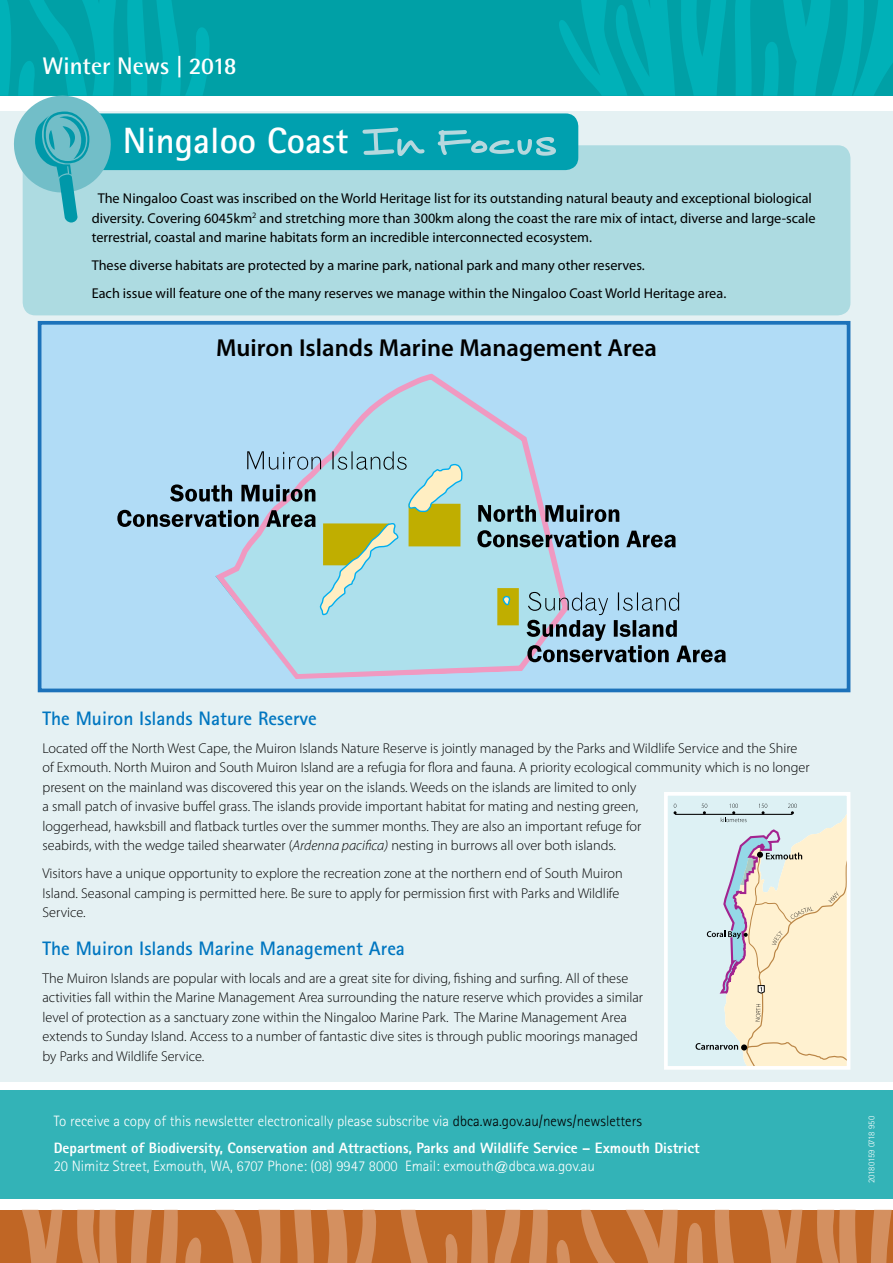
<style>
.page{position:relative;width:893px;height:1263px;background:#fff}
.page>*{position:absolute;margin:0;border:0;box-sizing:border-box;transform-origin:0 0}
.t1{font:700 36.6px "Rotis Sans Serif";color:#fff}
.t2{font:600 24.6px "Myriad Pro";color:#000}
.t3{font:700 24px "Rotis Semi Sans";color:#fff}
.t4{font:700 19.5px "Rotis Sans Serif";color:#0076c0}
.t5{font:800 15px/26.5px "Rotis Sans Serif";color:#fff}
.t6{font:300 15px "Rotis Sans Serif";color:#fff}
.t7{font:300 14.25px/19.5px "Myriad Pro";color:#000}
.t8{font:14.25px/19.5px "Myriad Pro";color:#000}
.t9{font:300 9px "Rotis Sans Serif";color:#fff}
.s1{font-style:italic}
.s2{font-weight:300}
.s3{font-weight:300;color:#000}
</style>
<div class="page">
<div style="left:0;top:1091px;width:893px;height:108px;background:#33b3b7"></div>
<svg style="left:0;top:0;width:893px;height:96px;background:#00a5ab"></svg>
<div style="left:0;top:1210px;width:893px;height:53px;background:#c06625"></div>
<svg style="left:22px;top:1210px;width:870px;height:53px"></svg>
<div style="left:0;top:111px;width:893px;height:971px;background:#e5f1f3"></div>
<div style="left:38px;top:321px;width:812px;height:371px;background:#b1dcf6;border:4px solid #1c72ba"></div>
<svg style="left:376px;top:373px;width:98px;height:29px"></svg>
<svg style="left:332px;top:402px;width:198px;height:49px"></svg>
<svg style="left:117px;top:451px;width:609px;height:228px"></svg>
<svg style="left:695px;top:803px;width:150px;height:262px"></svg>
<div style="left:664px;top:792px;width:186px;height:278px;border:4px solid #fff"></div>
<div style="left:23px;top:145px;width:827px;height:170px;background:#addbe1;border-radius:13px"></div>
<div style="left:23px;top:113px;width:555px;height:57px;background:#00a0af;border-radius:13px"></div>
<svg style="left:11px;top:92px;width:103px;height:130px"></svg>
<svg style="left:362px;top:128px;width:194px;height:28px"></svg>
<h3 class="t3" style="left:43px;top:51px;width:196px">Winter News | 2018</h3>
<h1 class="t1" style="left:123px;top:118px;width:227px">Ningaloo Coast</h1>
<p class="t8" style="left:92px;top:189px;width:725px;text-indent:6px">The Ningaloo Coast was inscribed on the World Heritage list for its outstanding natural beauty and exceptional biological diversity. Covering 6045km<sup>2</sup> and stretching more than 300km along the coast the rare mix of intact, diverse and large-scale terrestrial, coastal and marine habitats form an incredible interconnected ecosystem.</p>
<p class="t8" style="left:92px;top:251px;width:636px;line-height:28px">These diverse habitats are protected by a marine park, national park and many other reserves.<br>Each issue will feature one of the many reserves we manage within the Ningaloo Coast World Heritage area.</p>
<h2 class="t2" style="left:216px;top:332px;width:442px">Muiron Islands Marine Management Area</h2>
<h3 class="t4" style="left:43px;top:706px;width:276px">The Muiron Islands Nature Reserve</h3>
<p class="t7" style="left:43px;top:738px;width:769px">Located off the North West Cape, the Muiron Islands Nature Reserve is jointly managed by the Parks and Wildlife Service and the Shire of Exmouth. North Muiron and South Muiron Island are a refugia for flora and fauna. A priority ecological community which is no longer present on the mainland was discovered this year on the islands. Weeds on the islands are limited to only<br>a small patch of invasive buffel grass. The islands provide important habitat for mating and nesting green,<br>loggerhead, hawksbill and flatback turtles over the summer months. They are also an important refuge for<br>seabirds, with the wedge tailed shearwater (<span class="s1">Ardenna pacifica)</span> nesting in burrows all over both islands.</p>
<p class="t7" style="left:43px;top:863px;width:582px">Visitors have a unique opportunity to explore the recreation zone at the northern end of South Muiron<br>Island. Seasonal camping is permitted here. Be sure to apply for permission first with Parks and Wildlife<br>Service.</p>
<h3 class="t4" style="left:43px;top:936px;width:364px">The Muiron Islands Marine Management Area</h3>
<p class="t7" style="left:43px;top:968px;width:602px">The Muiron Islands are popular with locals and are a great site for diving, fishing and surfing. All of these activities fall within the Marine Management Area surrounding the nature reserve which provides a similar level of protection as a sanctuary zone within the Ningaloo Marine Park. The Marine Management Area extends to Sunday Island. Access to a number of fantastic dive sites is through public moorings managed by Parks and Wildlife Service.</p>
<p class="t5" style="left:54px;top:1107px;width:647px"><span class="s2">To receive a copy of this newsletter electronically please subscribe via</span> <span class="s3">dbca.wa.gov.au/news/newsletters<br></span>Department of Biodiversity, Conservation and Attractions, Parks and Wildlife Service – Exmouth District</p>
<p class="t6" style="left:54px;top:1157px;width:543px">20 Nimitz Street, Exmouth, WA, 6707 Phone: (08) 9947 8000 Email: exmouth@dbca.wa.gov.au</p>
<p class="t9" style="left:866px;top:1183px;width:69px;rotate:-90deg">20180159 0718 950</p>
</div>
